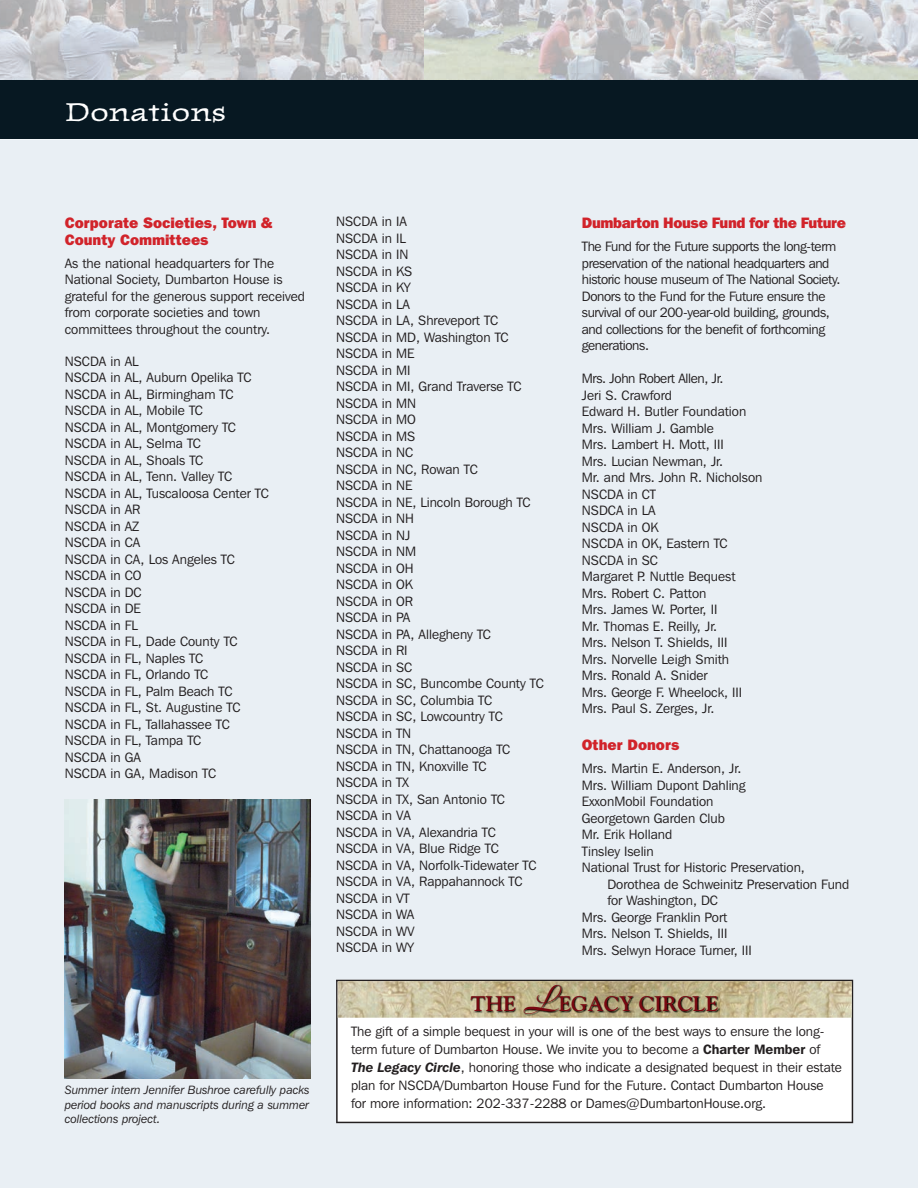
<style>
.page{position:relative;width:918px;height:1188px;background:#fff}
.page>*{position:absolute;margin:0;border:0;box-sizing:border-box;transform-origin:0 0}
.t1{font:30px "Journal Ultra";letter-spacing:-.025em;color:#fff}
.t2{font:700 21px "Goudy";color:#790811}
.t3{font:800 15px/16.5px "Franklin Gothic IT Cby BT";color:#d1232a}
.t4{font:800 15px "Franklin Gothic IT Cby BT";letter-spacing:-.025em;color:#d1232a}
.t5{font:13.5px/16.5px "Franklin Gothic IT Cby BT";color:#231f20}
.t6{font:13.5px/16.5px "Franklin Gothic IT Cby BT";letter-spacing:-.025em;color:#231f20}
.t7{font:italic 12px/14.4px "Franklin Gothic IT Cby BT";color:#231f20;text-align:justify}
.s1{font-family:"Boulevard";font-weight:400;font-size:36px}
.s2{font-weight:600}
.s3{font-weight:600;font-style:italic}
</style>
<div class="page">
<div style="left:0;top:140px;width:918px;height:1048px;background:#e9eff4"></div>
<div style="left:0;top:80px;width:918px;height:60px;background:#071822"></div>
<img style="left:65px;top:800px;width:246px;height:278px">
<img style="left:0;top:0;width:917px;height:80px">
<svg style="left:917px;top:0;width:1px;height:80px"></svg>
<svg style="left:336px;top:980px;width:517px;height:143px"></svg>
<img style="left:338px;top:981px;width:514px;height:37px">
<img style="left:471px;top:985px;width:248px;height:30px">
<h1 class="t1" style="left:65px;top:99px;width:163px">Donations</h1>
<p class="t3" style="left:65px;top:216px;width:209px">Corporate Societies, Town &amp;<br>County Committees</p>
<p class="t5" style="left:65px;top:256px;width:242px">As the national headquarters for The National Society, Dumbarton House is grateful for the generous support received from corporate societies and town committees throughout the country.</p>
<p class="t5" style="left:65px;top:354px;width:206px">NSCDA in AL<br>NSCDA in AL, Auburn Opelika TC<br>NSCDA in AL, Birmingham TC<br>NSCDA in AL, Mobile TC<br>NSCDA in AL, Montgomery TC<br>NSCDA in AL, Selma TC<br>NSCDA in AL, Shoals TC<br>NSCDA in AL, Tenn. Valley TC<br>NSCDA in AL, Tuscaloosa Center TC<br>NSCDA in AR<br>NSCDA in AZ<br>NSCDA in CA<br>NSCDA in CA, Los Angeles TC<br>NSCDA in CO<br>NSCDA in DC<br>NSCDA in DE<br>NSCDA in FL<br>NSCDA in FL, Dade County TC<br>NSCDA in FL, Naples TC<br>NSCDA in FL, Orlando TC<br>NSCDA in FL, Palm Beach TC<br>NSCDA in FL, St. Augustine TC<br>NSCDA in FL, Tallahassee TC<br>NSCDA in FL, Tampa TC<br>NSCDA in GA<br>NSCDA in GA, Madison TC</p>
<p class="t7" style="left:65px;top:1084px;width:246px">Summer intern Jennifer Bushroe carefully packs period books and manuscripts during a summer collections project.</p>
<p class="t5" style="left:336px;top:214px;width:209px">NSCDA in IA<br>NSCDA in IL<br>NSCDA in IN<br>NSCDA in KS<br>NSCDA in KY<br>NSCDA in LA<br>NSCDA in LA, Shreveport TC<br>NSCDA in MD, Washington TC<br>NSCDA in ME<br>NSCDA in MI<br>NSCDA in MI, Grand Traverse TC<br>NSCDA in MN<br>NSCDA in MO<br>NSCDA in MS<br>NSCDA in NC<br>NSCDA in NC, Rowan TC<br>NSCDA in NE<br>NSCDA in NE, Lincoln Borough TC<br>NSCDA in NH<br>NSCDA in NJ<br>NSCDA in NM<br>NSCDA in OH<br>NSCDA in OK<br>NSCDA in OR<br>NSCDA in PA<br>NSCDA in PA, Allegheny TC<br>NSCDA in RI<br>NSCDA in SC<br>NSCDA in SC, Buncombe County TC<br>NSCDA in SC, Columbia TC<br>NSCDA in SC, Lowcountry TC<br>NSCDA in TN<br>NSCDA in TN, Chattanooga TC<br>NSCDA in TN, Knoxville TC<br>NSCDA in TX<br>NSCDA in TX, San Antonio TC<br>NSCDA in VA<br>NSCDA in VA, Alexandria TC<br>NSCDA in VA, Blue Ridge TC<br>NSCDA in VA, Norfolk-Tidewater TC<br>NSCDA in VA, Rappahannock TC<br>NSCDA in VT<br>NSCDA in WA<br>NSCDA in WV<br>NSCDA in WY</p>
<p class="t4" style="left:582px;top:217px;width:266px">Dumbarton House Fund for the Future</p>
<p class="t6" style="left:582px;top:239px;width:260px">The Fund for the Future supports the long-term preservation of the national headquarters and historic house museum of The National Society.<br>Donors to the Fund for the Future ensure the survival of our 200-year-old building, grounds, and collections for the benefit of forthcoming generations.</p>
<p class="t5" style="left:582px;top:371px;width:182px">Mrs. John Robert Allen, Jr.<br>Jeri S. Crawford<br>Edward H. Butler Foundation<br>Mrs. William J. Gamble<br>Mrs. Lambert H. Mott, III<br>Mrs. Lucian Newman, Jr.<br>Mr. and Mrs. John R. Nicholson<br>NSCDA in CT<br>NSDCA in LA<br>NSCDA in OK<br>NSCDA in OK, Eastern TC<br>NSCDA in SC<br>Margaret P. Nuttle Bequest<br>Mrs. Robert C. Patton<br>Mrs. James W. Porter, II<br>Mr. Thomas E. Reilly, Jr.<br>Mrs. Nelson T. Shields, III<br>Mrs. Norvelle Leigh Smith<br>Mrs. Ronald A. Snider<br>Mrs. George F. Wheelock, III<br>Mrs. Paul S. Zerges, Jr.</p>
<p class="t3" style="left:582px;top:738px;width:99px">Other Donors</p>
<p class="t5" style="left:582px;top:761px;width:161px">Mrs. Martin E. Anderson, Jr.</p>
<p class="t5" style="left:582px;top:778px;width:165px">Mrs. William Dupont Dahling</p>
<p class="t5" style="left:582px;top:794px;width:133px">ExxonMobil Foundation</p>
<p class="t5" style="left:582px;top:811px;width:144px">Georgetown Garden Club</p>
<p class="t5" style="left:582px;top:827px;width:92px">Mr. Erik Holland</p>
<p class="t5" style="left:582px;top:844px;width:73px">Tinsley Iselin</p>
<p class="t5" style="left:582px;top:860px;width:225px">National Trust for Historic Preservation,</p>
<p class="t5" style="left:607px;top:877px;width:243px">Dorothea de Schweinitz Preservation Fund</p>
<p class="t5" style="left:607px;top:893px;width:112px">for Washington, DC</p>
<p class="t5" style="left:582px;top:910px;width:147px">Mrs. George Franklin Port</p>
<p class="t5" style="left:582px;top:926px;width:147px">Mrs. Nelson T. Shields, III</p>
<p class="t5" style="left:582px;top:943px;width:172px">Mrs. Selwyn Horace Turner, III</p>
<h2 class="t2" style="left:470px;top:995px;width:249px">THE <span class="s1">L</span>EGACY CIRCLE</h2>
<p class="t5" style="left:351px;top:1024px;width:492px;line-height:18px">The gift of a simple bequest in your will is one of the best ways to ensure the long&shy;term future of Dumbarton House. We invite you to become a <span class="s2">Charter Member</span> of <span class="s3">The Legacy Circle</span>, honoring those who indicate a designated bequest in their estate plan for NSCDA/Dumbarton House Fund for the Future. Contact Dumbarton House for more information: 202-337-2288 or Dames@DumbartonHouse.org.</p>
</div>
